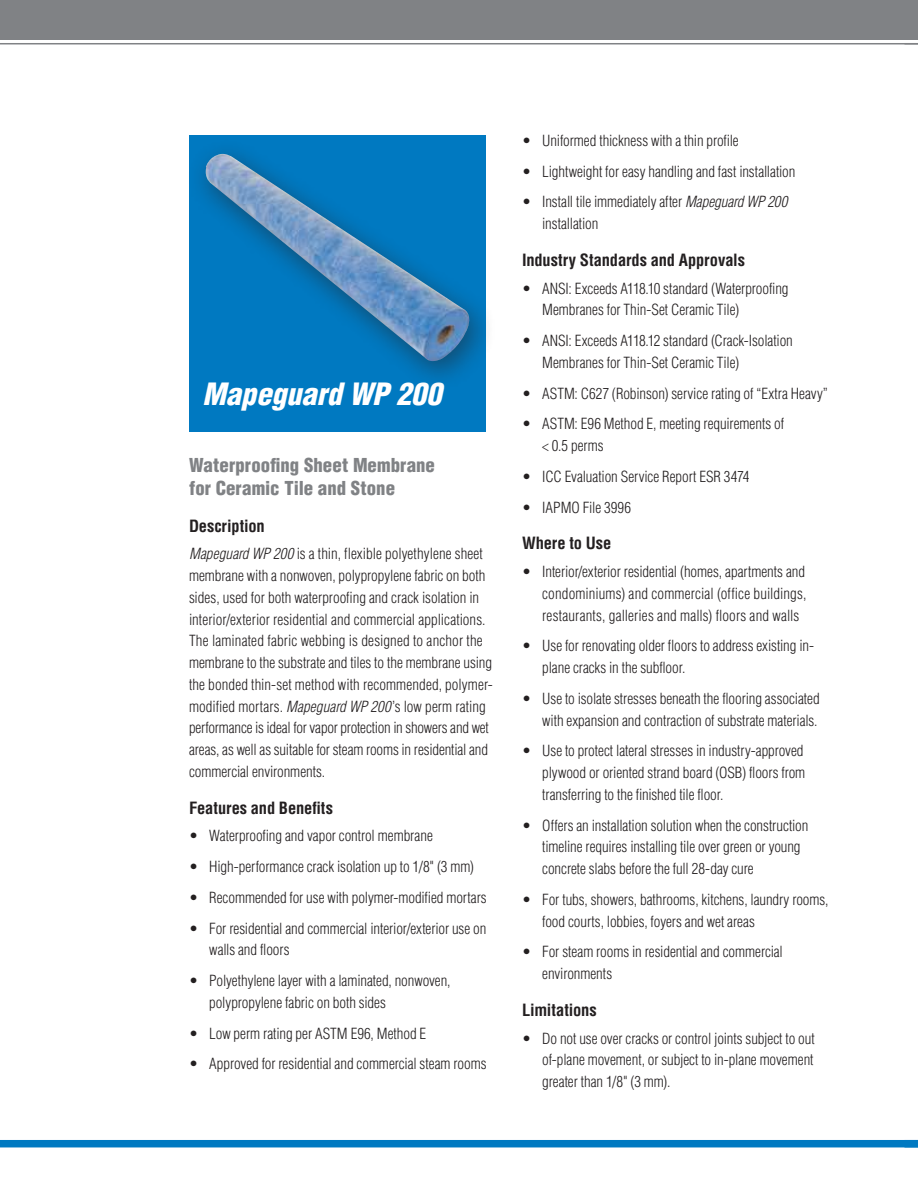
<style>
.page{position:relative;width:918px;height:1188px;background:#fff}
.page>*{position:absolute;margin:0;border:0;box-sizing:border-box;transform-origin:0 0}
.t1{font:italic 900 condensed 30px "Helvetica LT Std";letter-spacing:.005em;color:#fff}
.t2{font:900 condensed 18.75px/22.5px "Helvetica LT Std";letter-spacing:.005em;color:#808285}
.t3{font:700 condensed 16.5px "Helvetica LT Std";letter-spacing:-.005em;color:#231f20}
.t4{font:300 condensed 15px/21.8px "Helvetica LT Std";letter-spacing:-.005em;color:#231f20}
.s1{font-style:italic}
</style>
<div class="page">
<div style="left:0;top:1140px;width:918px;height:7px;background:#0079c1"></div>
<div style="left:0;top:0;width:918px;height:40px;background:#808285"></div>
<hr style="left:0;top:43px;width:918px;height:1px;background:#808285">
<div style="left:189px;top:135px;width:297px;height:297px;background:#0079c1"></div>
<div style="left:187px;top:138px;width:310px;height:254px;background:#231f20;opacity:.5"></div>
<img style="left:206px;top:154px;width:265px;height:207px">
<h1 class="t1" style="left:202px;top:375px;width:241px">Mapeguard WP 200</h1>
<p class="t2" style="left:189px;top:454px;width:248px">Waterproofing Sheet Membrane for Ceramic Tile and Stone</p>
<p class="t3" style="left:189px;top:515px;width:77px">Description</p>
<p class="t4" style="left:189px;top:543px;width:305px"><span class="s1">Mapeguard WP 200</span> is a thin, flexible polyethylene sheet membrane with a nonwoven, polypropylene fabric on both sides, used for both waterproofing and crack isolation in interior/exterior residential and commercial applications.<br>The laminated fabric webbing is designed to anchor the membrane to the substrate and tiles to the membrane using the bonded thin-set method with recommended, polymer&shy;modified mortars. <span class="s1">Mapeguard WP 200</span> ’s low perm rating performance is ideal for vapor protection in showers and wet areas, as well as suitable for steam rooms in residential and commercial environments.</p>
<p class="t3" style="left:189px;top:797px;width:146px">Features and Benefits</p>
<p class="t4" style="left:189px;top:825px;width:245px">• Waterproofing and vapor control membrane</p>
<p class="t4" style="left:189px;top:856px;width:286px">• High-performance crack isolation up to 1/8" (3 mm)</p>
<p class="t4" style="left:189px;top:887px;width:299px">• Recommended for use with polymer-modified mortars</p>
<p class="t4" style="left:209px;top:917px;width:279px;text-indent:-20px">• For residential and commercial interior/exterior use on walls and floors</p>
<p class="t4" style="left:209px;top:970px;width:243px;text-indent:-20px">• Polyethylene layer with a laminated, nonwoven, polypropylene fabric on both sides</p>
<p class="t4" style="left:189px;top:1022px;width:239px">• Low perm rating per ASTM E96, Method E</p>
<p class="t4" style="left:189px;top:1053px;width:299px">• Approved for residential and commercial steam rooms</p>
<p class="t4" style="left:522px;top:129px;width:218px">• Uniformed thickness with a thin profile</p>
<p class="t4" style="left:522px;top:160px;width:275px">• Lightweight for easy handling and fast installation</p>
<p class="t4" style="left:542px;top:191px;width:247px;text-indent:-20px">• Install tile immediately after <span class="s1">Mapeguard WP 200 </span>installation</p>
<p class="t3" style="left:522px;top:249px;width:225px">Industry Standards and Approvals</p>
<p class="t4" style="left:542px;top:277px;width:248px;text-indent:-20px">• ANSI: Exceeds A118.10 standard (Waterproofing<br>Membranes for Thin-Set Ceramic Tile)</p>
<p class="t4" style="left:542px;top:330px;width:252px;text-indent:-20px">• ANSI: Exceeds A118.12 standard (Crack-Isolation<br>Membranes for Thin-Set Ceramic Tile)</p>
<p class="t4" style="left:522px;top:382px;width:308px">• ASTM: C627 (Robinson) service rating of “Extra Heavy”</p>
<p class="t4" style="left:542px;top:413px;width:243px;text-indent:-20px">• ASTM: E96 Method E, meeting requirements of &lt; 0.5 perms</p>
<p class="t4" style="left:522px;top:465px;width:229px">• ICC Evaluation Service Report ESR 3474</p>
<p class="t4" style="left:522px;top:496px;width:111px">• IAPMO File 3996</p>
<p class="t3" style="left:522px;top:533px;width:91px">Where to Use</p>
<p class="t4" style="left:542px;top:561px;width:266px;text-align:justify;text-indent:-20px">• Interior/exterior residential (homes, apartments and condominiums) and commercial (office buildings, restaurants, galleries and malls) floors and walls</p>
<p class="t4" style="left:542px;top:635px;width:273px;text-indent:-20px">• Use for renovating older floors to address existing in&shy;plane cracks in the subfloor.</p>
<p class="t4" style="left:522px;top:687px;width:299px;text-align:right">• Use to isolate stresses beneath the flooring associated with expansion and contraction of substrate materials.</p>
<p class="t4" style="left:542px;top:740px;width:265px;text-align:justify;text-indent:-20px">• Use to protect lateral stresses in industry-approved plywood or oriented strand board (OSB) floors from transferring to the finished tile floor.</p>
<p class="t4" style="left:542px;top:814px;width:268px;text-indent:-20px">• Offers an installation solution when the construction timeline requires installing tile over green or young concrete slabs before the full 28-day cure</p>
<p class="t4" style="left:542px;top:888px;width:288px;text-indent:-20px">• For tubs, showers, bathrooms, kitchens, laundry rooms, food courts, lobbies, foyers and wet areas</p>
<p class="t4" style="left:542px;top:941px;width:242px;text-indent:-20px">• For steam rooms in residential and commercial environments</p>
<p class="t3" style="left:522px;top:999px;width:76px">Limitations</p>
<p class="t4" style="left:542px;top:1027px;width:274px;text-align:justify;text-indent:-20px">• Do not use over cracks or control joints subject to out of-plane movement, or subject to in-plane movement greater than 1/8" (3 mm).</p>
</div>
